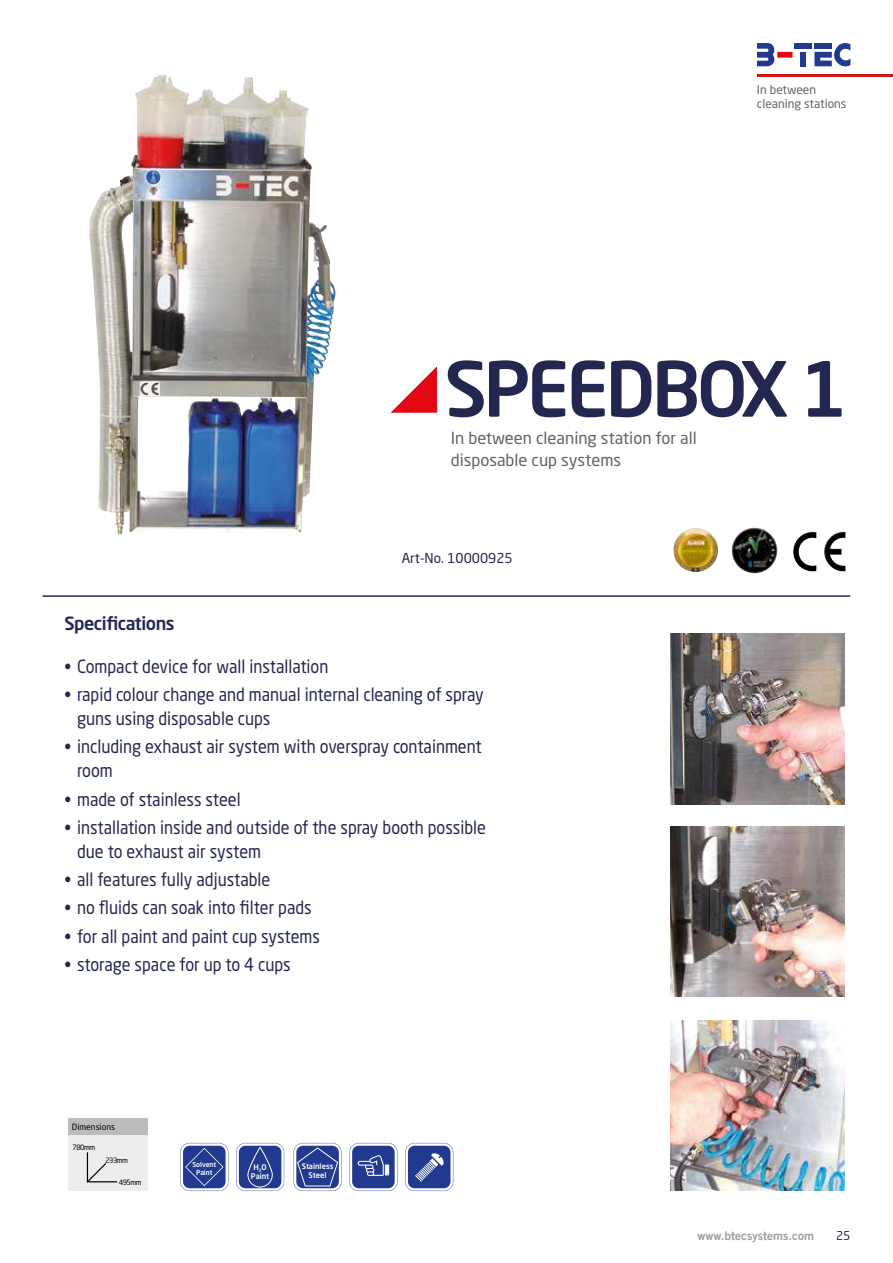
<style>
.page{position:relative;width:893px;height:1263px;background:#fff}
.page>*{position:absolute;margin:0;border:0;box-sizing:border-box;transform-origin:0 0}
.t1{font:500 75px "Neo Sans Std";letter-spacing:-.05em;color:#232750}
.t2{font:18px/24px "Neo Sans Std";color:#232750;scale:.9 1}
.t3{font:500 18px "Neo Sans Std";letter-spacing:-.025em;color:#232750}
.t4{font:16.5px/22.5px "Neo Sans Std";color:#646363}
.t5{font:13.5px "Neo Sans Std";color:#232750}
.t6{font:12px/14.4px "Neo Sans Std";color:#646363}
.t7{font:12px "Trade Gothic LT Bold Two";color:#9d9d9c}
.t8{font:12px "Neo Sans Std";color:#232750}
.t9{font:8.55px "Neo Sans Std";color:#000}
.t10{font:500 7.65px/9.1px "Neo Sans Std";color:#fff;text-align:center}
.t11{font:7.35px "Neo Sans Std";letter-spacing:-.075em;color:#000}
.t12{font:500 6.75px/8.1px "Neo Sans Std";color:#fff;text-align:center}
</style>
<div class="page">
<img style="left:89px;top:75px;width:247px;height:459px">
<svg style="left:391px;top:366px;width:46px;height:47px"></svg>
<img style="left:671px;top:634px;width:173px;height:170px">
<img style="left:671px;top:827px;width:173px;height:170px">
<img style="left:671px;top:1020px;width:173px;height:170px">
<div style="left:68px;top:1118px;width:80px;height:17px;background:#bcbcbc"></div>
<div style="left:68px;top:1135px;width:80px;height:55px;background:#ededed"></div>
<svg style="left:86px;top:1152px;width:32px;height:31px"></svg>
<svg style="left:180px;top:1143px;width:48px;height:48px;background:#576aaa"></svg>
<svg style="left:236px;top:1143px;width:48px;height:48px;background:#586bab"></svg>
<div style="left:248px;top:1147px;width:25px;height:40px;border:1px solid #fff;border-radius:12px"></div>
<svg style="left:294px;top:1143px;width:48px;height:48px;background:#5b6dac"></svg>
<svg style="left:349px;top:1143px;width:48px;height:48px"></svg>
<svg style="left:405px;top:1143px;width:48px;height:48px"></svg>
<svg style="left:430px;top:1158px;width:8px;height:9px"></svg>
<svg style="left:429px;top:1161px;width:6px;height:7px"></svg>
<svg style="left:427px;top:1162px;width:7px;height:7px"></svg>
<svg style="left:426px;top:1164px;width:7px;height:6px"></svg>
<svg style="left:425px;top:1165px;width:7px;height:7px"></svg>
<svg style="left:424px;top:1166px;width:7px;height:7px"></svg>
<svg style="left:422px;top:1167px;width:7px;height:7px"></svg>
<svg style="left:421px;top:1169px;width:7px;height:6px"></svg>
<svg style="left:420px;top:1170px;width:7px;height:7px"></svg>
<svg style="left:419px;top:1171px;width:7px;height:7px"></svg>
<svg style="left:417px;top:1172px;width:7px;height:7px"></svg>
<svg style="left:416px;top:1174px;width:7px;height:6px"></svg>
<svg style="left:415px;top:1175px;width:7px;height:7px"></svg>
<hr style="left:43px;top:595px;width:807px;height:2px;background:#232750">
<img style="left:673px;top:528px;width:45px;height:44px">
<img style="left:735px;top:528px;width:19px;height:10px">
<img style="left:824px;top:532px;width:17px;height:24px">
<svg style="left:757px;top:43px;width:18px;height:23px"></svg>
<div style="left:777px;top:52px;width:16px;height:6px;background:#e30613"></div>
<div style="left:795px;top:43px;width:17px;height:6px;background:#213a8f"></div>
<div style="left:800px;top:52px;width:6px;height:14px;background:#213a8f"></div>
<svg style="left:814px;top:43px;width:36px;height:24px"></svg>
<hr style="left:757px;top:74px;width:136px;height:3px;background:#cd171a">
<p class="t6" style="left:757px;top:82px;width:91px">In between cleaning stations</p>
<h1 class="t1" style="left:444px;top:342px;width:404px">SPEEDBOX 1</h1>
<p class="t4" style="left:451px;top:426px;width:248px">In between cleaning station for all disposable cup systems</p>
<p class="t3" style="left:64px;top:612px;width:112px">Specifications</p>
<p class="t5" style="left:402px;top:550px;width:112px">Art-No. 10000925</p>
<p class="t2" style="left:64px;top:654px;width:295px">• Compact device for wall installation</p>
<p class="t2" style="left:77px;top:682px;width:453px;text-indent:-13px">• rapid colour change and manual internal cleaning of spray guns using disposable cups</p>
<p class="t2" style="left:77px;top:734px;width:451px;text-indent:-13px">• including exhaust air system with overspray containment room</p>
<p class="t2" style="left:64px;top:787px;width:197px">• made of stainless steel</p>
<p class="t2" style="left:77px;top:815px;width:456px;text-indent:-13px">• installation inside and outside of the spray booth possible due to exhaust air system</p>
<p class="t2" style="left:64px;top:867px;width:230px">• all features fully adjustable</p>
<p class="t2" style="left:64px;top:895px;width:276px">• no fluids can soak into filter pads</p>
<p class="t2" style="left:64px;top:924px;width:286px">• for all paint and paint cup systems</p>
<p class="t2" style="left:64px;top:952px;width:253px">• storage space for up to 4 cups</p>
<p class="t9" style="left:72px;top:1121px;width:45px">Dimensions</p>
<p class="t11" style="left:72px;top:1143px;width:24px">780mm</p>
<p class="t11" style="left:105px;top:1156px;width:24px">233mm</p>
<p class="t11" style="left:119px;top:1177px;width:24px">495mm</p>
<p class="t12" style="left:192px;top:1160px;width:25px">Solvent<br>Paint</p>
<p class="t10" style="left:251px;top:1162px;width:20px">H<sub>2</sub>O<br>Paint</p>
<p class="t10" style="left:302px;top:1161px;width:33px">Stainless<br>Steel</p>
<p class="t7" style="left:697px;top:1228px;width:118px">www.btecsystems.com</p>
<p class="t8" style="left:836px;top:1228px;width:16px">25</p>
</div>
